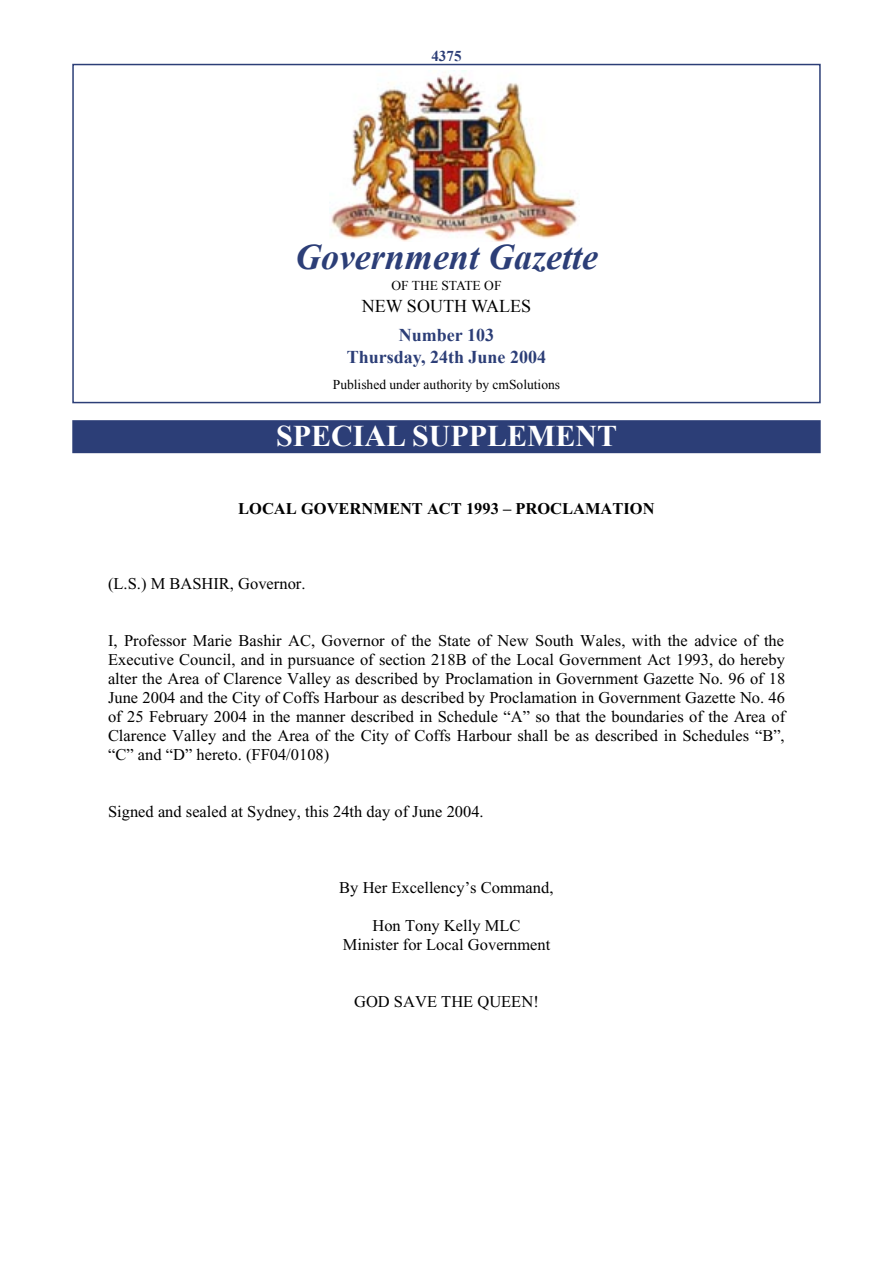
<style>
.page{position:relative;width:893px;height:1263px;background:#fff}
.page>*{position:absolute;margin:0;border:0;box-sizing:border-box;transform-origin:0 0}
.t1{font:italic 700 36px "Times New Roman";color:#2c3e77}
.Reverse_Head{font:700 30px "Times New Roman";color:#fff}
.t2{font:700 18px "Times New Roman";color:#2c3e77}
.t3{font:18px "Times New Roman";color:#000}
.t4{font:16.5px/18.9px "Times New Roman";color:#000;text-align:justify}
.t5{font:700 16.5px "Times New Roman";color:#000}
.t6{font:700 15px "Times New Roman";color:#2c3e77}
.t7{font:13.5px "Times New Roman";color:#000}
</style>
<div class="page">
<img style="left:330px;top:70px;width:250px;height:172px">
<div style="left:72px;top:64px;width:749px;height:339px;border:2px solid #2c3e77"></div>
<div style="left:72px;top:420px;width:749px;height:33px;background:#2c3e77"></div>
<p class="t6" style="left:431px;top:45px;width:31px">4375</p>
<p class="t1" style="left:295px;top:231px;width:304px">Government Gazette</p>
<p class="t7" style="left:391px;top:276px;width:112px">OF THE STATE OF</p>
<p class="t3" style="left:362px;top:293px;width:171px">NEW SOUTH WALES</p>
<p class="t2" style="left:399px;top:323px;width:97px">Number 103</p>
<p class="t2" style="left:347px;top:344px;width:201px">Thursday, 24th June 2004</p>
<p class="t7" style="left:333px;top:375px;width:229px">Published under authority by cmSolutions</p>
<p class="Reverse_Head" style="left:276px;top:415px;width:342px">SPECIAL SUPPLEMENT</p>
<p class="t5" style="left:238px;top:499px;width:418px">LOCAL GOVERNMENT ACT 1993 – PROCLAMATION</p>
<p class="t4" style="left:108px;top:575px;width:199px">(L.S.) M BASHIR, Governor.</p>
<p class="t4" style="left:108px;top:632px;width:679px">I, Professor Marie Bashir AC, Governor of the State of New South Wales, with the advice of the Executive Council, and in pursuance of section 218B of the Local Government Act 1993, do hereby alter the Area of Clarence Valley as described by Proclamation in Government Gazette No. 96 of 18<br>June 2004 and the City of Coffs Harbour as described by Proclamation in Government Gazette No. 46 of 25 February 2004 in the manner described in Schedule “A” so that the boundaries of the Area of Clarence Valley and the Area of the City of Coffs Harbour shall be as described in Schedules “B”, “C” and “D” hereto. (FF04/0108)</p>
<p class="t4" style="left:108px;top:802px;width:377px">Signed and sealed at Sydney, this 24th day of June 2004.</p>
<p class="t4" style="left:339px;top:878px;width:216px">By Her Excellency’s Command,</p>
<p class="t4" style="left:343px;top:916px;width:209px;text-align:center">Hon Tony Kelly MLC<br>Minister for Local Government</p>
<p class="t4" style="left:354px;top:992px;width:186px">GOD SAVE THE QUEEN!</p>
</div>
